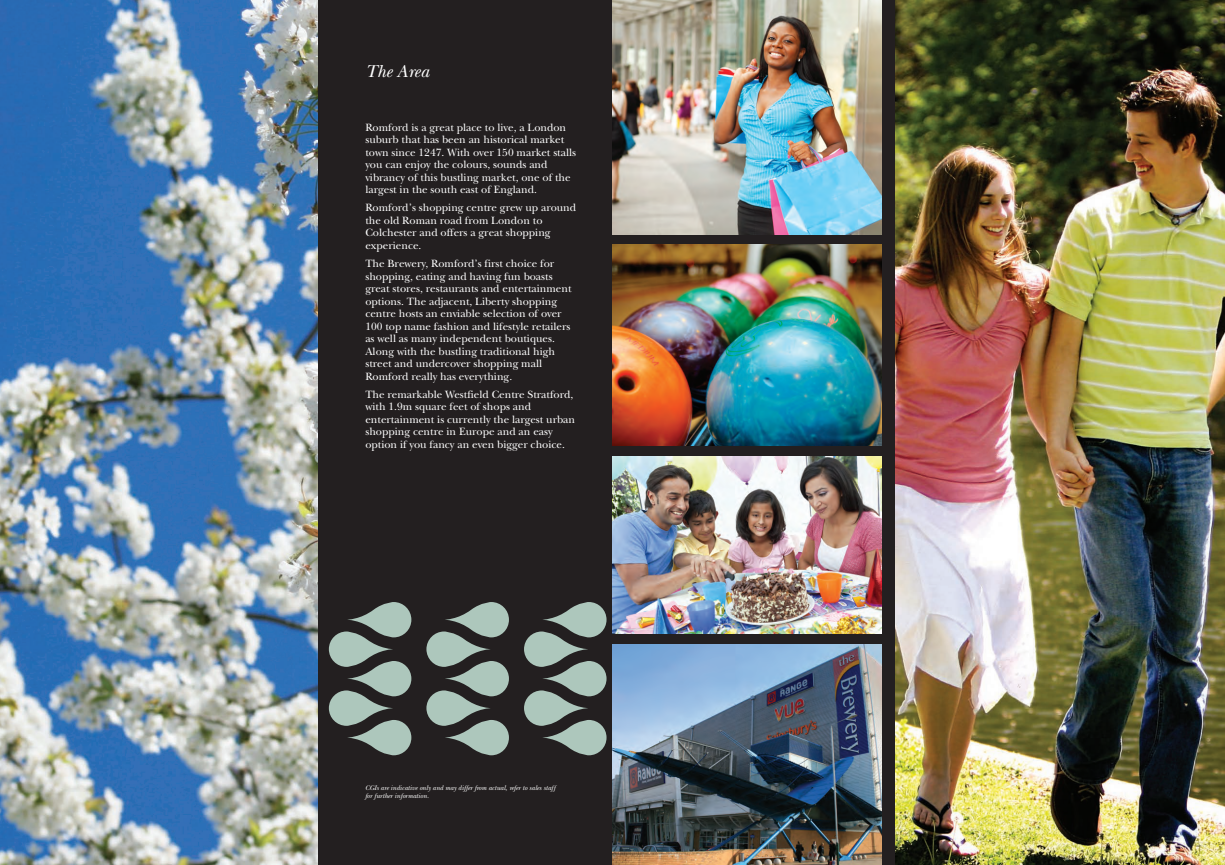
<style>
.page{position:relative;width:1225px;height:865px;background:#fff}
.page>*{position:absolute;margin:0;border:0;box-sizing:border-box;transform-origin:0 0}
.t1{font:italic 18px "New Baskerville";color:#fff}
.t2{font:11px/12.5px "New Baskerville";color:#fff}
.t3{font:italic 7px/8px "New Baskerville";color:#fff}
</style>
<div class="page">
<div style="left:612px;top:0;width:613px;height:865px;background:#231f20"></div>
<img style="left:0;top:0;width:318px;height:865px">
<div style="left:318px;top:0;width:295px;height:865px;background:#231f20"></div>
<svg style="left:329px;top:602px;width:82px;height:153px"></svg>
<svg style="left:426px;top:602px;width:83px;height:153px"></svg>
<svg style="left:524px;top:602px;width:82px;height:153px"></svg>
<img style="left:895px;top:0;width:330px;height:865px">
<img style="left:612px;top:0;width:270px;height:234px">
<img style="left:612px;top:245px;width:270px;height:200px">
<img style="left:612px;top:456px;width:270px;height:177px">
<img style="left:612px;top:644px;width:270px;height:221px">
<h1 class="t1" style="left:365px;top:65px;width:65px">The Area</h1>
<p class="t2" style="left:365px;top:122px;width:212px">Romford is a great place to live, a London suburb that has been an historical market town since 1247. With over 150 market stalls you can enjoy the colours, sounds and vibrancy of this bustling market, one of the largest in the south east of England.</p>
<p class="t2" style="left:365px;top:203px;width:212px">Romford’s shopping centre grew up around the old Roman road from London to<br>Colchester and offers a great shopping experience.</p>
<p class="t2" style="left:365px;top:258px;width:208px">The Brewery, Romford’s first choice for shopping, eating and having fun boasts great stores, restaurants and entertainment options. The adjacent, Liberty shopping centre hosts an enviable selection of over 100 top name fashion and lifestyle retailers as well as many independent boutiques.<br>Along with the bustling traditional high street and undercover shopping mall Romford really has everything.</p>
<p class="t2" style="left:365px;top:389px;width:211px">The remarkable Westfield Centre Stratford, with 1.9m square feet of shops and entertainment is currently the largest urban shopping centre in Europe and an easy option if you fancy an even bigger choice.</p>
<p class="t3" style="left:365px;top:784px;width:192px">CGIs are indicative only and may differ from actual, refer to sales staff for further information.</p>
</div>
